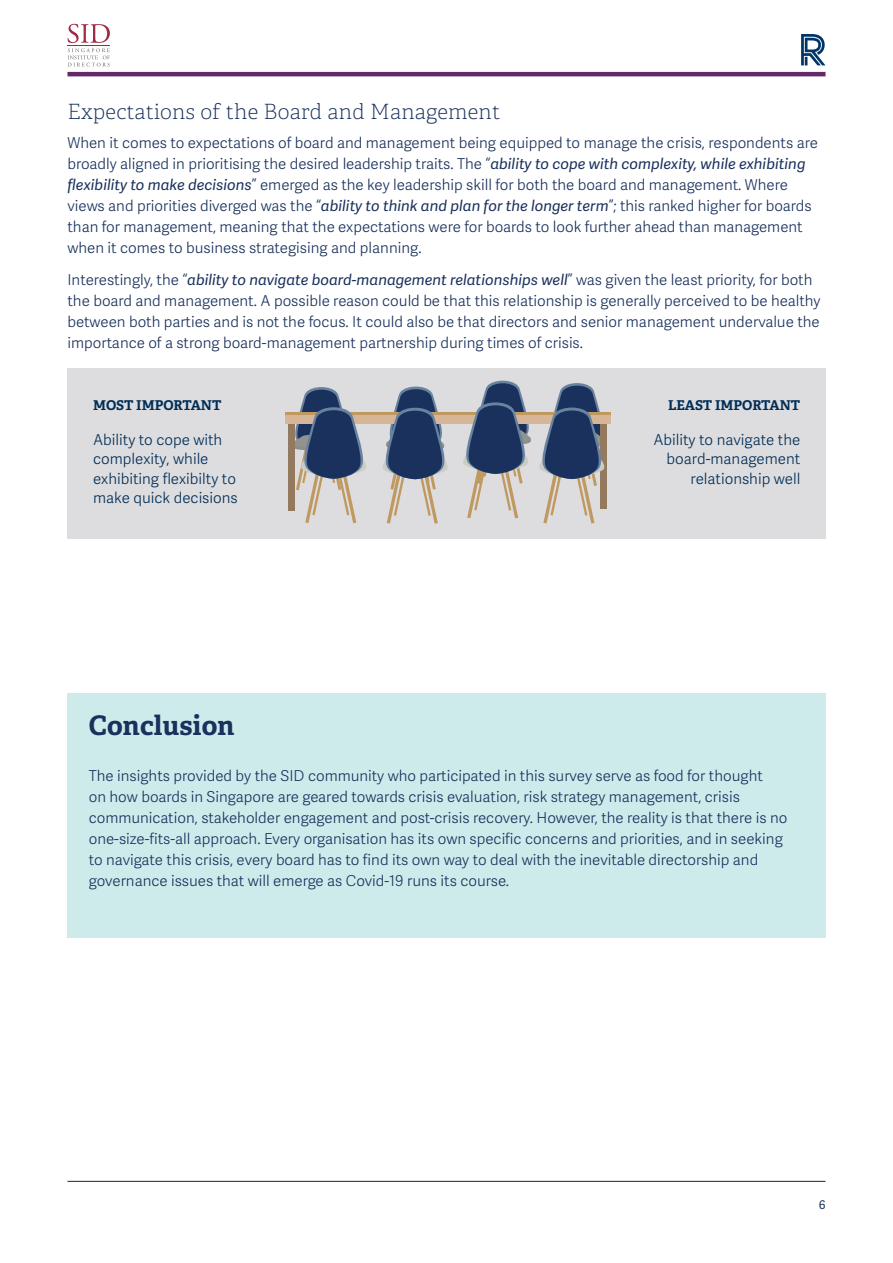
<style>
.page{position:relative;width:893px;height:1263px;background:#fff}
.page>*{position:absolute;margin:0;border:0;box-sizing:border-box;transform-origin:0 0}
.t1{font:700 27px "Adelle";letter-spacing:.005em;color:#19315c}
.t2{font:100 21px "Adelle";letter-spacing:.01em;color:#19315c}
.t3{font:15px/21px "Adelle Sans Lt";color:#19315c}
.t4{font:15px/19.5px "Adelle Sans Lt";color:#002e57}
.t5{font:700 13.5px "Adelle";color:#002e57}
.t6{font:12px "Adelle Sans";color:#19315c}
.s1{font-family:"Adelle Sans";font-style:italic}
</style>
<div class="page">
<svg style="left:801px;top:34px;width:24px;height:31px"></svg>
<hr style="left:67px;top:72px;width:758px;height:4px;background:#652868">
<hr style="left:67px;top:1181px;width:758px;height:1px;background:#231f20">
<svg style="left:68px;top:24px;width:42px;height:42px"></svg>
<hr style="left:67px;top:46px;width:43px;height:1px;background:#a22944">
<div style="left:67px;top:369px;width:758px;height:170px;background:#dddcde"></div>
<div style="left:288px;top:421px;width:7px;height:90px;background:#937a5e"></div>
<div style="left:285px;top:415px;width:325px;height:9px;background:#d7b698"></div>
<hr style="left:285px;top:413px;width:325px;height:2px;background:#c09961">
<svg style="left:291px;top:387px;width:76px;height:136px"></svg>
<svg style="left:381px;top:386px;width:68px;height:138px"></svg>
<svg style="left:462px;top:381px;width:70px;height:137px"></svg>
<svg style="left:538px;top:383px;width:68px;height:141px"></svg>
<div style="left:67px;top:693px;width:758px;height:245px;background:#ceebec"></div>
<h2 class="t2" style="left:67px;top:97px;width:434px">Expectations of the Board and Management</h2>
<p class="t3" style="left:67px;top:132px;width:752px">When it comes to expectations of board and management being equipped to manage the crisis, respondents are broadly aligned in prioritising the desired leadership traits. The “<span class="s1">ability to cope with complexity, while exhibiting flexibility to make decisions</span>” emerged as the key leadership skill for both the board and management. Where views and priorities diverged was the “<span class="s1">ability to think and plan for the longer term</span>”; this ranked higher for boards than for management, meaning that the expectations were for boards to look further ahead than management when it comes to business strategising and planning.</p>
<p class="t3" style="left:67px;top:269px;width:755px">Interestingly, the “<span class="s1">ability to navigate board-management relationships well</span>” was given the least priority, for both the board and management. A possible reason could be that this relationship is generally perceived to be healthy between both parties and is not the focus. It could also be that directors and senior management undervalue the importance of a strong board-management partnership during times of crisis.</p>
<p class="t5" style="left:93px;top:396px;width:130px">MOST IMPORTANT</p>
<p class="t4" style="left:93px;top:429px;width:146px">Ability to cope with complexity, while exhibiting flexibilty to make quick decisions</p>
<p class="t5" style="left:668px;top:396px;width:134px">LEAST IMPORTANT</p>
<p class="t4" style="left:653px;top:429px;width:148px;text-align:right">Ability to navigate the board-management relationship well</p>
<h1 class="t1" style="left:89px;top:706px;width:147px">Conclusion</h1>
<p class="t3" style="left:89px;top:765px;width:700px">The insights provided by the SID community who participated in this survey serve as food for thought<br>on how boards in Singapore are geared towards crisis evaluation, risk strategy management, crisis communication, stakeholder engagement and post-crisis recovery. However, the reality is that there is no one-size-fits-all approach. Every organisation has its own specific concerns and priorities, and in seeking to navigate this crisis, every board has to find its own way to deal with the inevitable directorship and governance issues that will emerge as Covid-19 runs its course.</p>
<p class="t6" style="left:819px;top:1196px;width:8px">6</p>
</div>
